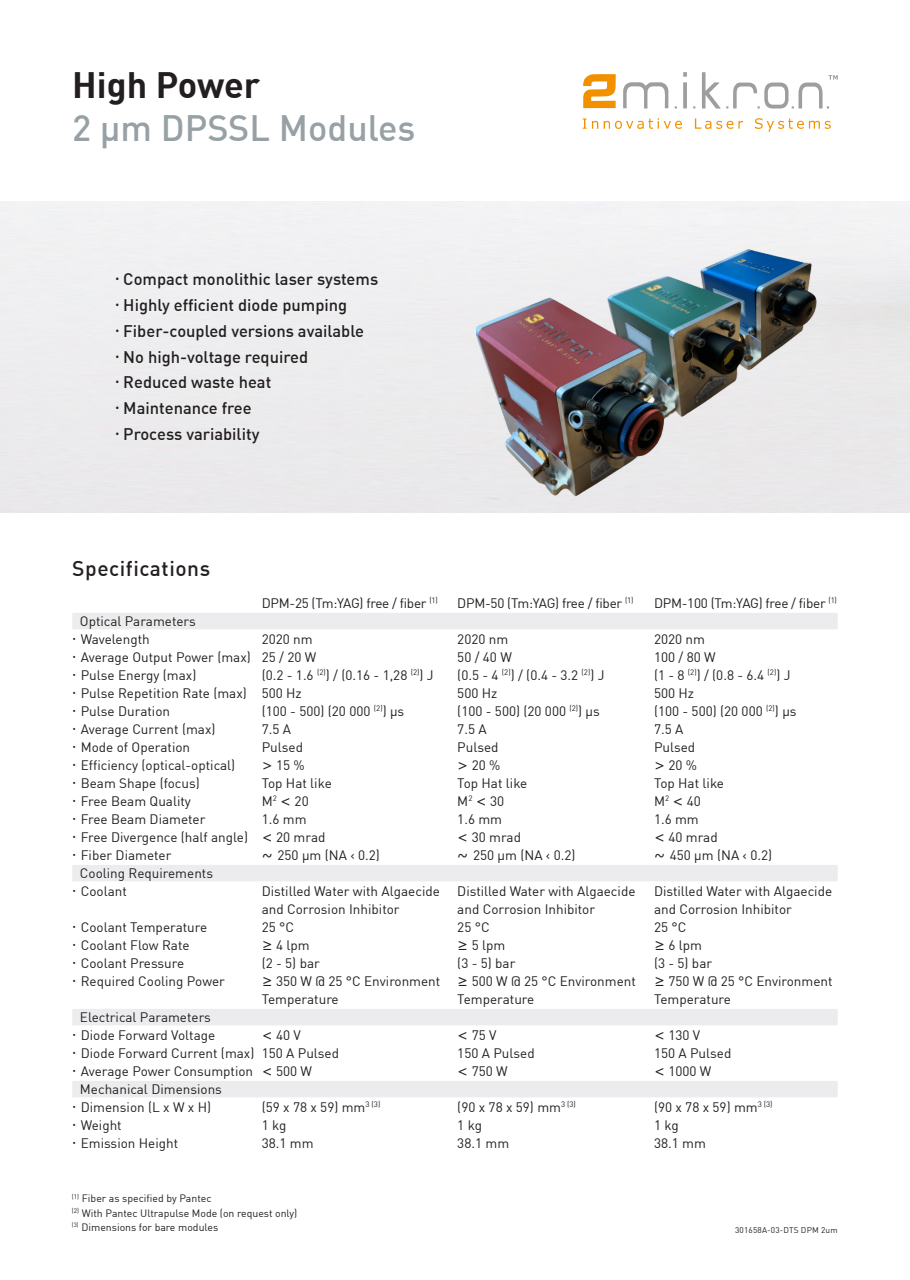
<style>
.page{position:relative;width:910px;height:1280px;background:#fff}
.page>*{position:absolute;margin:0;border:0;box-sizing:border-box;transform-origin:0 0}
.t1{font:500 36px "DIN";color:#97a1a5}
.t2{font:700 36px "DIN";color:#231f20}
.t3{font:500 21px "DIN";letter-spacing:.025em;color:#231f20}
.t4{font:500 16.5px/25.8px "DIN";color:#231f20}
.t5{font:13.5px/18px "DIN";color:#231f20}
.t6{font:13.5px "DIN";letter-spacing:-.02em;color:#231f20}
.t7{font:10.5px/14.2px "DIN";color:#231f20}
.t8{font:8.25px "DIN";letter-spacing:.02em;color:#231f20}
.s1{font-family:"Verdana"}
</style>
<div class="page">
<div style="left:72px;top:613px;width:766px;height:16px;background:#ececee"></div>
<div style="left:72px;top:865px;width:766px;height:16px;background:#ececee"></div>
<div style="left:72px;top:1009px;width:766px;height:16px;background:#ececee"></div>
<div style="left:72px;top:1081px;width:766px;height:16px;background:#ececee"></div>
<img style="left:476px;top:235px;width:344px;height:270px">
<svg style="left:583px;top:118px;width:15px;height:11px"></svg>
<svg style="left:604px;top:118px;width:78px;height:11px"></svg>
<svg style="left:695px;top:118px;width:48px;height:11px"></svg>
<svg style="left:755px;top:118px;width:76px;height:14px"></svg>
<svg style="left:623px;top:82px;width:45px;height:26px"></svg>
<svg style="left:683px;top:72px;width:4px;height:5px"></svg>
<svg style="left:683px;top:82px;width:4px;height:26px"></svg>
<svg style="left:702px;top:72px;width:18px;height:37px"></svg>
<svg style="left:726px;top:75px;width:112px;height:33px"></svg>
<svg style="left:583px;top:74px;width:33px;height:34px"></svg>
<h1 class="t2" style="left:72px;top:61px;width:190px">High Power</h1>
<h1 class="t1" style="left:72px;top:105px;width:345px">2 µm DPSSL Modules</h1>
<p class="t4" style="left:123px;top:266px;width:256px">Compact monolithic laser systems<br>Highly efficient diode pumping<br>Fiber-coupled versions available<br>No high-voltage required<br>Reduced waste heat<br>Maintenance free<br>Process variability</p>
<h2 class="t3" style="left:72px;top:555px;width:139px">Specifications</h2>
<p class="t5" style="left:80px;top:611px;width:172px">Optical Parameters<br>Wavelength<br>Average Output Power (max)<br>Pulse Energy (max)<br>Pulse Repetition Rate (max)<br>Pulse Duration<br>Average Current (max)<br>Mode of Operation<br>Efficiency (optical-optical)<br>Beam Shape (focus)<br>Free Beam Quality<br>Free Beam Diameter<br>Free Divergence (half angle)<br>Fiber Diameter<br>Cooling Requirements<br>Coolant</p>
<p class="t5" style="left:81px;top:917px;width:146px">Coolant Temperature<br>Coolant Flow Rate<br>Coolant Pressure<br>Required Cooling Power</p>
<p class="t5" style="left:80px;top:1007px;width:176px">Electrical Parameters<br>Diode Forward Voltage<br>Diode Forward Current (max)<br>Average Power Consumption<br>Mechanical Dimensions<br>Dimension (L x W x H)<br>Weight<br>Emission Height</p>
<p class="t6" style="left:262px;top:594px;width:178px">DPM-25 (Tm:YAG) free / fiber <sup>(1)</sup></p>
<p class="t5" style="left:262px;top:629px;width:173px">2020 nm<br>25 / 20 W<br>(0.2 - 1.6 <sup>(2)</sup>) / (0.16 - 1,28 <sup>(2)</sup>) J<br>500 Hz<br>(100 - 500) (20 000 <sup>(2)</sup>) µs<br>7.5 A<br>Pulsed<br><span class="s1">&gt;</span> 15 %<br>Top Hat like<br>M<sup>2</sup> <span class="s1">&lt;</span> 20<br>1.6 mm<br><span class="s1">&lt;</span> 20 mrad<br><span class="s1">~</span> 250 µm (NA &lt; 0.2)</p>
<p class="t5" style="left:262px;top:881px;width:180px">Distilled Water with Algaecide and Corrosion Inhibitor<br>25 °C<br><span class="s1">≥</span> 4 lpm<br>(2 - 5) bar<br><span class="s1">≥</span> 350 W @ 25 °C Environment<br>Temperature</p>
<p class="t5" style="left:262px;top:1025px;width:79px"><span class="s1">&lt;</span> 40 V<br>150 A Pulsed <span class="s1">&lt;</span> 500 W</p>
<p class="t5" style="left:262px;top:1097px;width:120px">(59 x 78 x 59) mm<sup>3</sup> <sup>(3)<br></sup>1 kg<br>38.1 mm</p>
<p class="t7" style="left:72px;top:1191px;width:227px"><sup>(1)</sup> Fiber as specified by Pantec<br><sup>(2)</sup> With Pantec Ultrapulse Mode (on request only) <sup>(3)</sup> Dimensions for bare modules</p>
<p class="t6" style="left:457px;top:594px;width:178px">DPM-50 (Tm:YAG) free / fiber <sup>(1)</sup></p>
<p class="t5" style="left:457px;top:629px;width:149px">2020 nm<br>50 / 40 W<br>(0.5 - 4 <sup>(2)</sup>) / (0.4 - 3.2 <sup>(2)</sup>) J<br>500 Hz<br>(100 - 500) (20 000 <sup>(2)</sup>) µs<br>7.5 A<br>Pulsed<br><span class="s1">&gt;</span> 20 %<br>Top Hat like<br>M<sup>2</sup> <span class="s1">&lt;</span> 30<br>1.6 mm<br><span class="s1">&lt;</span> 30 mrad<br><span class="s1">~</span> 250 µm (NA &lt; 0.2)</p>
<p class="t5" style="left:457px;top:881px;width:180px">Distilled Water with Algaecide and Corrosion Inhibitor<br>25 °C<br><span class="s1">≥</span> 5 lpm<br>(3 - 5) bar<br><span class="s1">≥</span> 500 W @ 25 °C Environment<br>Temperature</p>
<p class="t5" style="left:457px;top:1025px;width:79px"><span class="s1">&lt;</span> 75 V<br>150 A Pulsed <span class="s1">&lt;</span> 750 W</p>
<p class="t5" style="left:457px;top:1097px;width:120px">(90 x 78 x 59) mm<sup>3</sup> <sup>(3)<br></sup>1 kg<br>38.1 mm</p>
<p class="t6" style="left:654px;top:594px;width:184px">DPM-100 (Tm:YAG) free / fiber <sup>(1)</sup></p>
<p class="t5" style="left:654px;top:629px;width:144px">2020 nm<br>100 / 80 W<br>(1 - 8 <sup>(2)</sup>) / (0.8 - 6.4 <sup>(2)</sup>) J<br>500 Hz<br>(100 - 500) (20 000 <sup>(2)</sup>) µs<br>7.5 A<br>Pulsed<br><span class="s1">&gt;</span> 20 %<br>Top Hat like<br>M<sup>2</sup> <span class="s1">&lt;</span> 40<br>1.6 mm<br><span class="s1">&lt;</span> 40 mrad<br><span class="s1">~</span> 450 µm (NA &lt; 0.2)</p>
<p class="t5" style="left:654px;top:881px;width:180px">Distilled Water with Algaecide and Corrosion Inhibitor<br>25 °C<br><span class="s1">≥</span> 6 lpm<br>(3 - 5) bar<br><span class="s1">≥</span> 750 W @ 25 °C Environment<br>Temperature</p>
<p class="t5" style="left:654px;top:1025px;width:79px"><span class="s1">&lt;</span> 130 V<br>150 A Pulsed <span class="s1">&lt;</span> 1000 W</p>
<p class="t5" style="left:654px;top:1097px;width:120px">(90 x 78 x 59) mm<sup>3</sup> <sup>(3)<br></sup>1 kg<br>38.1 mm</p>
<p class="t8" style="left:735px;top:1225px;width:104px">301658A-03-DTS DPM 2um</p>
</div>
